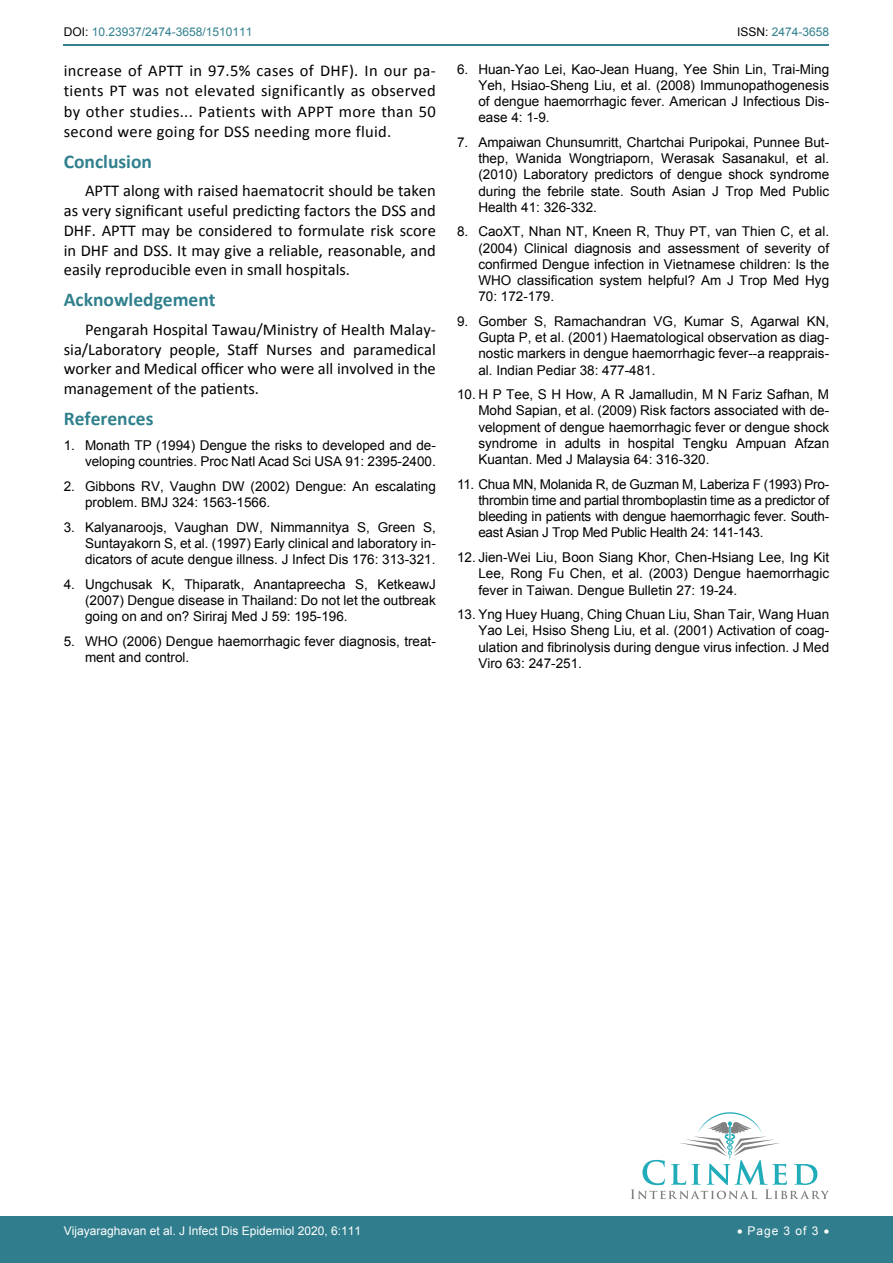
<style>
.page{position:relative;width:893px;height:1263px;background:#fff}
.page>*{position:absolute;margin:0;border:0;box-sizing:border-box;transform-origin:0 0}
.t1{font:700 19.5px "Calibri";color:#30808d}
.t2{font:16.5px/19.8px "Calibri";color:#000;text-align:justify}
.t3{font:13.5px/16.2px "Arial";color:#000;text-align:justify}
.t4{font:12px "Arial";color:#fff}
.t5{font:12px "Arial";color:#30808d}
.s1{color:#000}
</style>
<div class="page">
<hr style="left:64px;top:45px;width:765px;height:1px;background:#30808d">
<div style="left:0;top:1217px;width:893px;height:46px;background:#307d8d"></div>
<svg style="left:631px;top:1112px;width:198px;height:87px"></svg>
<p class="t5" style="left:64px;top:24px;width:190px"><span class="s1">DOI:</span> 10.23937/2474-3658/1510111</p>
<p class="t5" style="left:737px;top:24px;width:94px"><span class="s1">ISSN:</span> 2474-3658</p>
<p class="t2" style="left:64px;top:61px;width:373px;line-height:20.2px">increase of APTT in 97.5% cases of DHF). In our pa&shy;tients PT was not elevated significantly as observed by other studies... Patients with APPT more than 50 second were going for DSS needing more fluid.</p>
<h1 class="t1" style="left:64px;top:149px;width:90px">Conclusion</h1>
<p class="t2" style="left:64px;top:181px;width:374px;text-indent:21px">APTT along with raised haematocrit should be taken as very significant useful predicting factors the DSS and DHF. APTT may be considered to formulate risk score in DHF and DSS. It may give a reliable, reasonable, and easily reproducible even in small hospitals.</p>
<h1 class="t1" style="left:64px;top:287px;width:153px">Acknowledgement</h1>
<p class="t2" style="left:64px;top:319px;width:374px;text-indent:21px">Pengarah Hospital Tawau/Ministry of Health Malay&shy;sia/Laboratory people, Staff Nurses and paramedical worker and Medical officer who were all involved in the management of the patients.</p>
<h1 class="t1" style="left:64px;top:406px;width:91px">References</h1>
<p class="t3" style="left:64px;top:437px;width:374px;text-align:right">1. Monath TP (1994) Dengue the risks to developed and de&shy;veloping countries. Proc Natl Acad Sci USA 91: 2395-2400.</p>
<p class="t3" style="left:85px;top:478px;width:352px;text-indent:-21px">2. Gibbons RV, Vaughn DW (2002) Dengue: An escalating problem. BMJ 324: 1563-1566.</p>
<p class="t3" style="left:85px;top:519px;width:352px;text-indent:-21px">3. Kalyanaroojs, Vaughan DW, Nimmannitya S, Green S, Suntayakorn S, et al. (1997) Early clinical and laboratory in&shy;dicators of acute dengue illness. J Infect Dis 176: 313-321.</p>
<p class="t3" style="left:85px;top:576px;width:352px;text-indent:-21px">4. Ungchusak K, Thiparatk, Anantapreecha S, KetkeawJ (2007) Dengue disease in Thailand: Do not let the outbreak going on and on? Siriraj Med J 59: 195-196.</p>
<p class="t3" style="left:85px;top:633px;width:352px;text-indent:-21px">5. WHO (2006) Dengue haemorrhagic fever diagnosis, treat&shy;ment and control.</p>
<p class="t3" style="left:478px;top:61px;width:352px;text-indent:-21px">6. Huan-Yao Lei, Kao-Jean Huang, Yee Shin Lin, Trai-Ming Yeh, Hsiao-Sheng Liu, et al. (2008) Immunopathogenesis of dengue haemorrhagic fever. American J Infectious Dis&shy;ease 4: 1-9.</p>
<p class="t3" style="left:478px;top:134px;width:352px;text-indent:-21px">7. Ampaiwan Chunsumritt, Chartchai Puripokai, Punnee But&shy;thep, Wanida Wongtriaporn, Werasak Sasanakul, et al. (2010) Laboratory predictors of dengue shock syndrome during the febrile state. South Asian J Trop Med Public Health 41: 326-332.</p>
<p class="t3" style="left:478px;top:224px;width:352px;text-indent:-21px">8. CaoXT, Nhan NT, Kneen R, Thuy PT, van Thien C, et al. (2004) Clinical diagnosis and assessment of severity of confirmed Dengue infection in Vietnamese children: Is the WHO classification system helpful? Am J Trop Med Hyg 70: 172-179.</p>
<p class="t3" style="left:478px;top:313px;width:352px;text-indent:-21px">9. Gomber S, Ramachandran VG, Kumar S, Agarwal KN, Gupta P, et al. (2001) Haematological observation as diag&shy;nostic markers in dengue haemorrhagic fever--a reapprais&shy;al. Indian Pediar 38: 477-481.</p>
<p class="t3" style="left:478px;top:387px;width:352px;text-indent:-21px">10. H P Tee, S H How, A R Jamalludin, M N Fariz Safhan, M Mohd Sapian, et al. (2009) Risk factors associated with de&shy;velopment of dengue haemorrhagic fever or dengue shock syndrome in adults in hospital Tengku Ampuan Afzan Kuantan. Med J Malaysia 64: 316-320.</p>
<p class="t3" style="left:478px;top:476px;width:352px;text-indent:-21px">11. Chua MN, Molanida R, de Guzman M, Laberiza F (1993) Pro&shy;thrombin time and partial thromboplastin time as a predictor of bleeding in patients with dengue haemorrhagic fever. South&shy;east Asian J Trop Med Public Health 24: 141-143.</p>
<p class="t3" style="left:478px;top:549px;width:352px;text-indent:-21px">12. Jien-Wei Liu, Boon Siang Khor, Chen-Hsiang Lee, Ing Kit Lee, Rong Fu Chen, et al. (2003) Dengue haemorrhagic fever in Taiwan. Dengue Bulletin 27: 19-24.</p>
<p class="t3" style="left:478px;top:606px;width:352px;text-indent:-21px">13. Yng Huey Huang, Ching Chuan Liu, Shan Tair, Wang Huan Yao Lei, Hsiso Sheng Liu, et al. (2001) Activation of coag&shy;ulation and fibrinolysis during dengue virus infection. J Med Viro 63: 247-251.</p>
<p class="t4" style="left:64px;top:1223px;width:299px">Vijayaraghavan et al. J Infect Dis Epidemiol 2020, 6:111</p>
<p class="t4" style="left:737px;top:1223px;width:94px">• Page 3 of 3 •</p>
</div>
